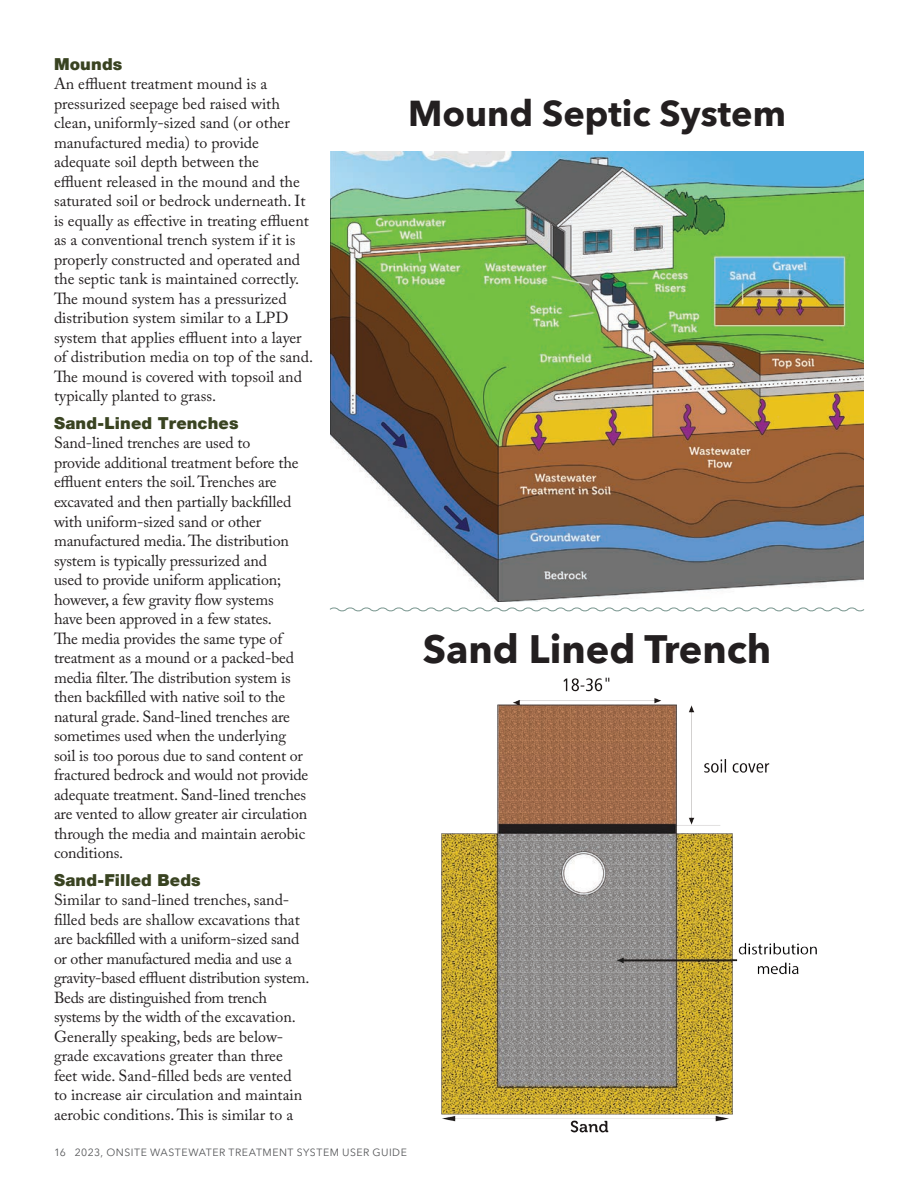
<style>
.page{position:relative;width:918px;height:1188px;background:#fff}
.page>*{position:absolute;margin:0;border:0;box-sizing:border-box;transform-origin:0 0}
.t1{font:700 39.6px "Avenir Next";color:#231f20}
.t2{font:700 36px "Avenir Next";color:#231f20}
.t3{font:900 16.5px "Helvetica Neue";letter-spacing:.01em;color:#394321}
.t4{font:15.9px/19.5px "Adobe Caslon Pro";letter-spacing:-.005em;color:#231f20}
.t5{font:10.5px "Avenir Next";letter-spacing:.05em;color:#57585a}
</style>
<div class="page">
<img style="left:331px;top:151px;width:533px;height:450px">
<svg style="left:330px;top:607px;width:535px;height:5px"></svg>
<img style="left:441px;top:677px;width:376px;height:456px">
<p class="t3" style="left:54px;top:54px;width:70px">Mounds</p>
<p class="t4" style="left:54px;top:74px;width:261px">An effluent treatment mound is a pressurized seepage bed raised with clean, uniformly-sized sand (or other manufactured media) to provide adequate soil depth between the<br>effluent released in the mound and the saturated soil or bedrock underneath. It is equally as effective in treating effluent as a conventional trench system if it is properly constructed and operated and the septic tank is maintained correctly.<br>The mound system has a pressurized distribution system similar to a LPD system that applies effluent into a layer of distribution media on top of the sand.<br>The mound is covered with topsoil and typically planted to grass.</p>
<p class="t3" style="left:54px;top:413px;width:186px">Sand-Lined Trenches</p>
<p class="t4" style="left:54px;top:433px;width:256px">Sand-lined trenches are used to<br>provide additional treatment before the effluent enters the soil. Trenches are excavated and then partially backfilled with uniform-sized sand or other manufactured media. The distribution system is typically pressurized and<br>used to provide uniform application; however, a few gravity flow systems<br>have been approved in a few states.<br>The media provides the same type of treatment as a mound or a packed-bed media filter. The distribution system is then backfilled with native soil to the natural grade. Sand-lined trenches are sometimes used when the underlying soil is too porous due to sand content or fractured bedrock and would not provide adequate treatment. Sand-lined trenches are vented to allow greater air circulation through the media and maintain aerobic conditions.</p>
<p class="t3" style="left:54px;top:870px;width:148px">Sand-Filled Beds</p>
<p class="t4" style="left:54px;top:890px;width:257px">Similar to sand-lined trenches, sand&shy;filled beds are shallow excavations that are backfilled with a uniform-sized sand or other manufactured media and use a gravity-based effluent distribution system.<br>Beds are distinguished from trench systems by the width of the excavation.<br>Generally speaking, beds are below&shy;grade excavations greater than three feet wide. Sand-filled beds are vented<br>to increase air circulation and maintain aerobic conditions. This is similar to a</p>
<p class="t2" style="left:408px;top:83px;width:379px">Mound Septic System</p>
<p class="t1" style="left:423px;top:615px;width:350px">Sand Lined Trench</p>
<p class="t5" style="left:54px;top:1144px;width:354px">16 2023, ONSITE WASTEWATER TREATMENT SYSTEM USER GUIDE</p>
</div>
